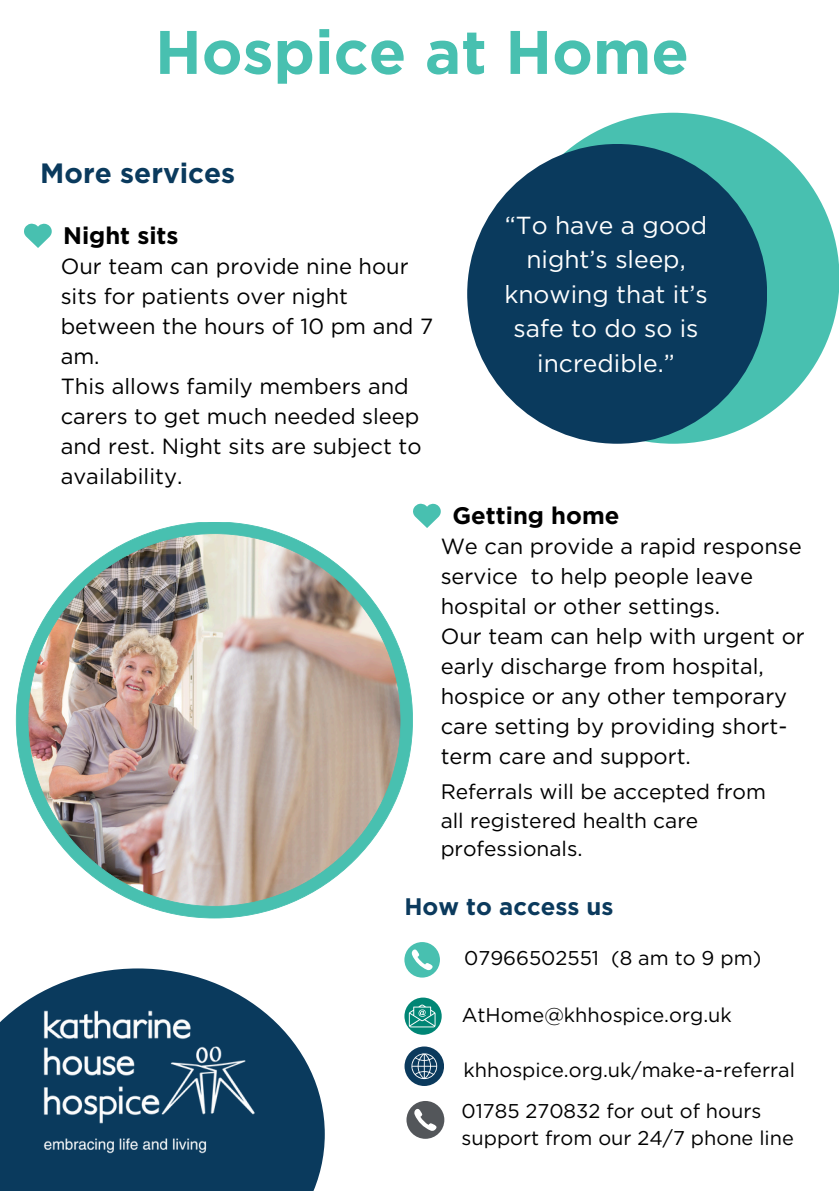
<style>
.page{position:relative;width:839px;height:1191px;background:#fff}
.page>*{position:absolute;margin:0;border:0;box-sizing:border-box;transform-origin:0 0}
.t1{font:700 61.4px "Gotham";color:#48c0b0}
.t2{font:700 28px "Gotham";color:#0a3a5d}
.t3{font:24.6px/34.4px "Gotham";color:#fff;text-align:center}
.t4{font:700 24px "Gotham";color:#000}
.t5{font:700 24px "Gotham";color:#0b3a5d}
.t6{font:22px/30px "Gotham";color:#000}
.t7{font:21px/28.4px "Gotham";color:#000}
.t8{font:20px/27px "Gotham";color:#000}
</style>
<div class="page">
<svg style="left:24px;top:224px;width:28px;height:24px"></svg>
<img style="left:16px;top:522px;width:397px;height:396px">
<svg style="left:413px;top:504px;width:28px;height:24px"></svg>
<div style="left:506px;top:113px;width:332px;height:331px;background:#48c0b0;border-radius:50%"></div>
<div style="left:467px;top:144px;width:300px;height:300px;background:#0a3a5d;border-radius:50%"></div>
<svg style="left:404px;top:998px;width:37px;height:37px"></svg>
<div style="left:404px;top:942px;width:36px;height:36px;background:#48c0b0;border-radius:50%"></div>
<svg style="left:411px;top:949px;width:22px;height:22px"></svg>
<svg style="left:404px;top:1047px;width:39px;height:39px"></svg>
<svg style="left:409px;top:1005px;width:26px;height:22px"></svg>
<div style="left:406px;top:1101px;width:38px;height:37px;background:#53565a;border-radius:50%"></div>
<svg style="left:414px;top:1109px;width:23px;height:22px"></svg>
<img style="left:0;top:968px;width:324px;height:223px">
<h5 class="t1" style="left:155px;top:25px;width:535px">Hospice at Home</h5>
<p class="t2" style="left:40px;top:161px;width:196px">More services</p>
<p class="t4" style="left:63px;top:225px;width:117px">Night sits</p>
<h4 class="t6" style="left:61px;top:251px;width:374px">Our team can provide nine hour sits for patients over night between the hours of 10 pm and 7 am.<br>This allows family members and carers to get much needed sleep and rest. Night sits are subject to availability.</h4>
<h3 class="t3" style="left:504px;top:208px;width:205px">“To have a good night’s sleep, knowing that it’s safe to do so is incredible.”</h3>
<h5 class="t4" style="left:452px;top:505px;width:168px">Getting home</h5>
<h4 class="t6" style="left:440px;top:531px;width:365px">We can provide a rapid response service to help people leave hospital or other settings.<br>Our team can help with urgent or early discharge from hospital, hospice or any other temporary care setting by providing short&shy;term care and support.</h4>
<h2 class="t7" style="left:440px;top:777px;width:327px">Referrals will be accepted from all registered health care professionals.</h2>
<p class="t5" style="left:404px;top:896px;width:210px">How to access us</p>
<p class="t8" style="left:464px;top:944px;width:298px">07966502551 (8 am to 9 pm)</p>
<h5 class="t8" style="left:462px;top:1001px;width:271px">AtHome@khhospice.org.uk</h5>
<p class="t8" style="left:463px;top:1056px;width:333px">khhospice.org.uk/make-a-referral</p>
<p class="t8" style="left:461px;top:1098px;width:334px">01785 270832 for out of hours support from our 24/7 phone line</p>
</div>
